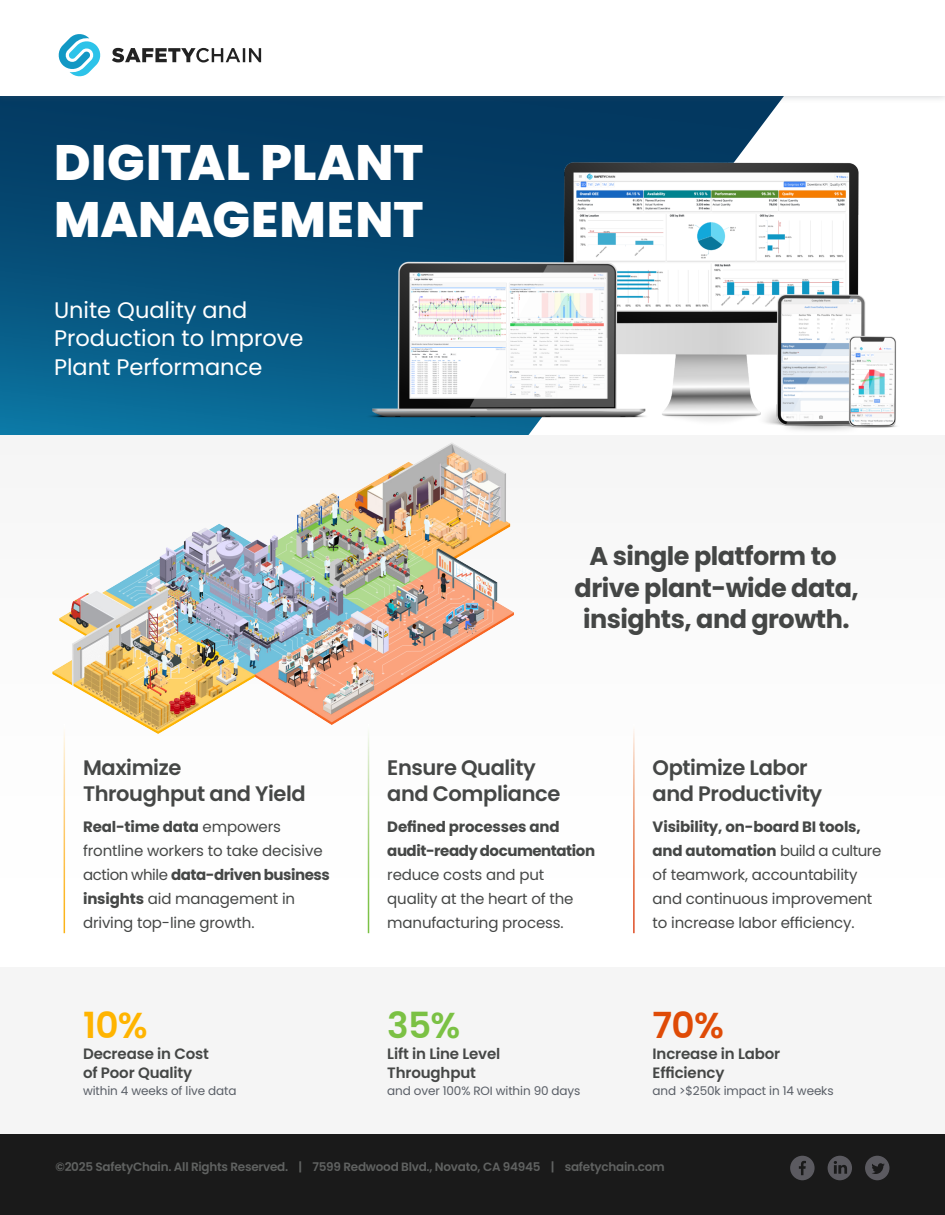
<style>
.page{position:relative;width:945px;height:1215px;background:#fff}
.page>*{position:absolute;margin:0;border:0;box-sizing:border-box;transform-origin:0 0}
.t1{font:800 49.65px/57.3px "Poppins";letter-spacing:.005em;color:#fff}
.Body{font:600 36px "Poppins";color:#df4b07}
.Body-2{font:600 36px "Poppins";color:#7bc144}
.Body-3{font:600 36px "Poppins";color:#ffb400}
.t2{font:700 25.5px/31.5px "Poppins";letter-spacing:-.02em;color:#444645;text-align:center}
.t3{font:22.5px/28.5px "Poppins";color:#fff}
.Body-4{font:600 21px/25.5px "Poppins";letter-spacing:-.02em;color:#454746}
.Body-5{font:15px/24px "Poppins";letter-spacing:-.01em;color:#454746}
.Body-6{font:600 15px/19.5px "Poppins";letter-spacing:-.01em;color:#454746}
.Body-7{font:600 12px "Poppins";letter-spacing:-.02em;color:#606261}
.Body-8{font:12px "Poppins";letter-spacing:-.01em;color:#595e66}
.s1{font-weight:700}
</style>
<div class="page">
<div style="left:0;top:967px;width:945px;height:173px;background:#f5f5f5"></div>
<div style="left:0;top:1135px;width:945px;height:80px;background:#1a1a1a"></div>
<svg style="left:0;top:104px;width:778px;height:331px;background:#06517a"></svg>
<img style="left:52px;top:483px;width:462px;height:257px">
<img style="left:317px;top:106px;width:580px;height:377px">
<svg style="left:790px;top:1156px;width:25px;height:24px"></svg>
<svg style="left:828px;top:1156px;width:24px;height:24px"></svg>
<svg style="left:865px;top:1156px;width:25px;height:24px"></svg>
<div style="left:0;top:0;width:945px;height:104px;background:#595e66;opacity:.3"></div>
<div style="left:0;top:0;width:945px;height:96px;background:#fff"></div>
<svg style="left:58px;top:34px;width:43px;height:43px"></svg>
<svg style="left:112px;top:48px;width:149px;height:14px"></svg>
<p class="t1" style="left:54px;top:134px;width:371px">DIGITAL PLANT<br>MANAGEMENT</p>
<p class="t3" style="left:54px;top:295px;width:251px">Unite Quality and<br>Production to Improve<br>Plant Performance</p>
<p class="t2" style="left:575px;top:541px;width:286px">A single platform to drive plant-wide data, insights, and growth.</p>
<p class="Body-4" style="left:83px;top:755px;width:224px">Maximize<br>Throughput and Yield</p>
<p class="Body-5" style="left:83px;top:815px;width:248px"><span class="s1">Real-time data</span> empowers frontline workers to take decisive action while <span class="s1">data-driven business insights</span> aid management in driving top-line growth.</p>
<p class="Body-4" style="left:387px;top:755px;width:175px">Ensure Quality and Compliance</p>
<p class="Body-5" style="left:387px;top:815px;width:209px"><span class="s1">Defined processes and audit-ready documentation </span>reduce costs and put quality at the heart of the manufacturing process.</p>
<p class="Body-4" style="left:653px;top:755px;width:171px">Optimize Labor and Productivity</p>
<p class="Body-5" style="left:653px;top:815px;width:230px"><span class="s1">Visibility, on-board BI tools, and automation</span> build a culture of teamwork, accountability and continuous improvement to increase labor efficiency.</p>
<p class="Body-3" style="left:83px;top:1005px;width:66px">10%</p>
<p class="Body-6" style="left:83px;top:1044px;width:128px">Decrease in Cost of Poor Quality</p>
<p class="Body-8" style="left:83px;top:1083px;width:155px">within 4 weeks of live data</p>
<p class="Body-2" style="left:387px;top:1005px;width:75px">35%</p>
<p class="Body-6" style="left:387px;top:1044px;width:115px">Lift in Line Level<br>Throughput</p>
<p class="Body-8" style="left:387px;top:1083px;width:195px">and over 100% ROI within 90 days</p>
<p class="Body" style="left:653px;top:1005px;width:73px">70%</p>
<p class="Body-6" style="left:653px;top:1044px;width:129px">Increase in Labor<br>Efficiency</p>
<p class="Body-8" style="left:653px;top:1083px;width:183px">and &gt;$250k impact in 14 weeks</p>
<p class="Body-7" style="left:56px;top:1160px;width:611px">©2025 SafetyChain. All Rights Reserved. | 7599 Redwood Blvd., Novato, CA 94945 | safetychain.com</p>
</div>
